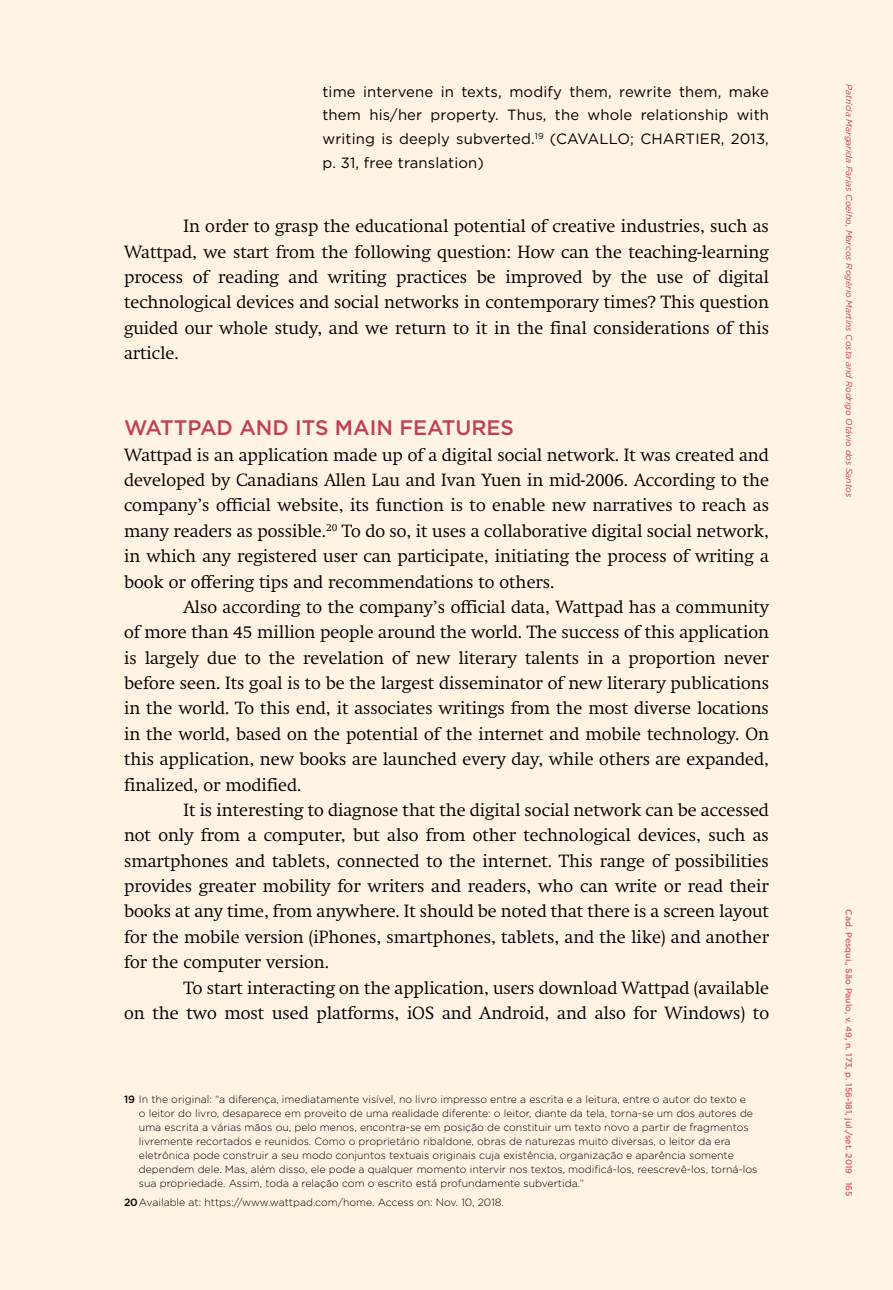
<style>
.page{position:relative;width:893px;height:1290px;background:#fff3e3}
.page>*{position:absolute;margin:0;border:0;box-sizing:border-box;transform-origin:0 0}
.t1{font:500 21px "Gotham HTF";color:#be4463}
.t2{font:300 17.5px/25.4px "Swift";color:#000;text-align:justify}
.t3{font:14.88px/23.6px "Gotham HTF";letter-spacing:.01em;color:#000;text-align:justify}
.t4{font:300 10.5px/14px "Gotham HTF";color:#000}
.t5{font:italic 8.75px "Gotham HTF";color:#be4463}
.t6{font:500 8.75px "Gotham HTF";color:#cb6982}
.s1{font-weight:500}
</style>
<div class="page">
<p class="t3" style="left:322px;top:80px;width:448px">time intervene in texts, modify them, rewrite them, make them his/her property. Thus, the whole relationship with writing is deeply subverted.<sup>19</sup> (CAVALLO; CHARTIER, 2013, p. 31, free translation)</p>
<p class="t2" style="left:124px;top:214px;width:646px;text-indent:60px">In order to grasp the educational potential of creative industries, such as Wattpad, we start from the following question: How can the teaching-learning process of reading and writing practices be improved by the use of digital technological devices and social networks in contemporary times? This question guided our whole study, and we return to it in the final considerations of this article.</p>
<p class="t1" style="left:124px;top:416px;width:392px">WATTPAD AND ITS MAIN FEATURES</p>
<p class="t2" style="left:124px;top:442px;width:646px">Wattpad is an application made up of a digital social network. It was created and developed by Canadians Allen Lau and Ivan Yuen in mid-2006. According to the company’s official website, its function is to enable new narratives to reach as many readers as possible.<sup>20</sup> To do so, it uses a collaborative digital social network, in which any registered user can participate, initiating the process of writing a book or offering tips and recommendations to others.</p>
<p class="t2" style="left:124px;top:594px;width:646px;text-indent:60px">Also according to the company’s official data, Wattpad has a community of more than 45 million people around the world. The success of this application is largely due to the revelation of new literary talents in a proportion never before seen. Its goal is to be the largest disseminator of new literary publications in the world. To this end, it associates writings from the most diverse locations in the world, based on the potential of the internet and mobile technology. On this application, new books are launched every day, while others are expanded, finalized, or modified.</p>
<p class="t2" style="left:124px;top:797px;width:646px;text-indent:60px">It is interesting to diagnose that the digital social network can be accessed not only from a computer, but also from other technological devices, such as smartphones and tablets, connected to the internet. This range of possibilities provides greater mobility for writers and readers, who can write or read their books at any time, from anywhere. It should be noted that there is a screen layout for the mobile version (iPhones, smartphones, tablets, and the like) and another for the computer version.</p>
<p class="t2" style="left:124px;top:975px;width:646px;text-align:right">To start interacting on the application, users download Wattpad (available<br>on the two most used platforms, iOS and Android, and also for Windows) to</p>
<p class="t4" style="left:139px;top:1092px;width:620px;text-indent:-15px"><span class="s1">19</span> In the original: “a diferença, imediatamente visível, no livro impresso entre a escrita e a leitura, entre o autor do texto e<br>o leitor do livro, desaparece em proveito de uma realidade diferente: o leitor, diante da tela, torna-se um dos autores de uma escrita a várias mãos ou, pelo menos, encontra-se em posição de constituir um texto novo a partir de fragmentos livremente recortados e reunidos. Como o proprietário ribaldone, obras de naturezas muito diversas, o leitor da era eletrônica pode construir a seu modo conjuntos textuais originais cuja existência, organização e aparência somente dependem dele. Mas, além disso, ele pode a qualquer momento intervir nos textos, modificá-los, reescrevê-los, torná-los sua propriedade. Assim, toda a relação com o escrito está profundamente subvertida.”</p>
<p class="t4" style="left:124px;top:1195px;width:381px"><span class="s1">20</span>Available at: https://www.wattpad.com/home. Access on: Nov. 10, 2018.</p>
<p class="t5" style="left:854px;top:84px;width:414px;rotate:90deg">Patrícia Margarida Farias Coelho, Marcos Rogério Martins Costa and Rodrigo Otávio dos Santos</p>
<p class="t6" style="left:854px;top:909px;width:289px;rotate:90deg">Cad. Pesqui., São Paulo, v. 49, n. 173, p. 156-181, jul./set. 2019 165</p>
</div>
